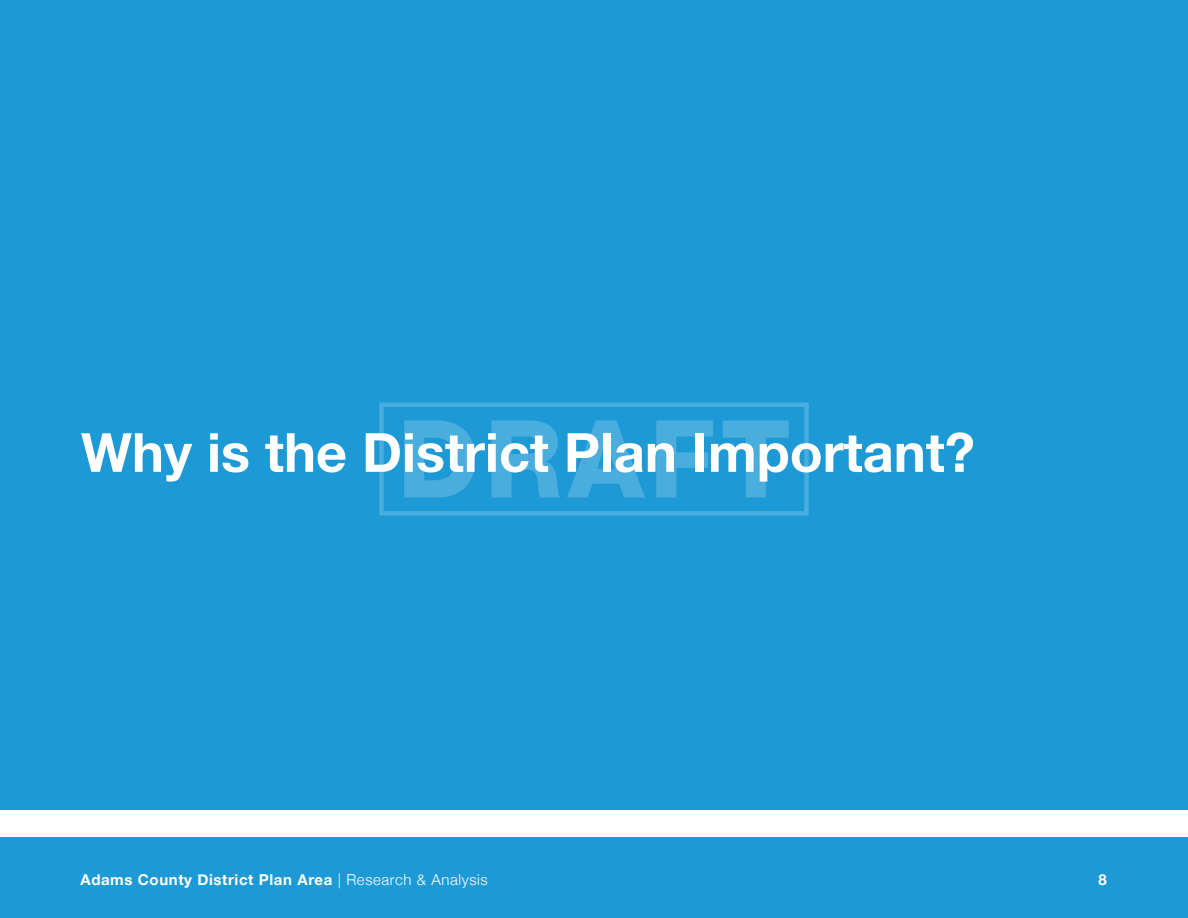
<style>
.page{position:relative;width:1188px;height:918px;background:#fff}
.page>*{position:absolute;margin:0;border:0;box-sizing:border-box;transform-origin:0 0}
.t1{font:800 108px "Helvetica Neue LT Std";letter-spacing:.05em;color:#fff}
.t2{font:700 54px "Helvetica Neue";color:#fff}
.t3{font:700 15px "Helvetica Neue";letter-spacing:.04em;color:#fff}
.s1{font-weight:300}
</style>
<div class="page">
<div style="left:0;top:837px;width:1188px;height:81px;background:#1d99d6"></div>
<div style="left:0;top:0;width:1188px;height:810px;background:#1d99d6"></div>
<h1 class="t1" style="left:397px;top:395px;width:395px">DRAFT</h1>
<p class="t2" style="left:81px;top:410px;width:895px">Why is the District Plan Important?</p>
<p class="t3" style="left:80px;top:868px;width:409px">Adams County District Plan Area <span class="s1">| Research &amp; Analysis</span></p>
<p class="t3" style="left:1099px;top:868px;width:10px">8</p>
</div>
